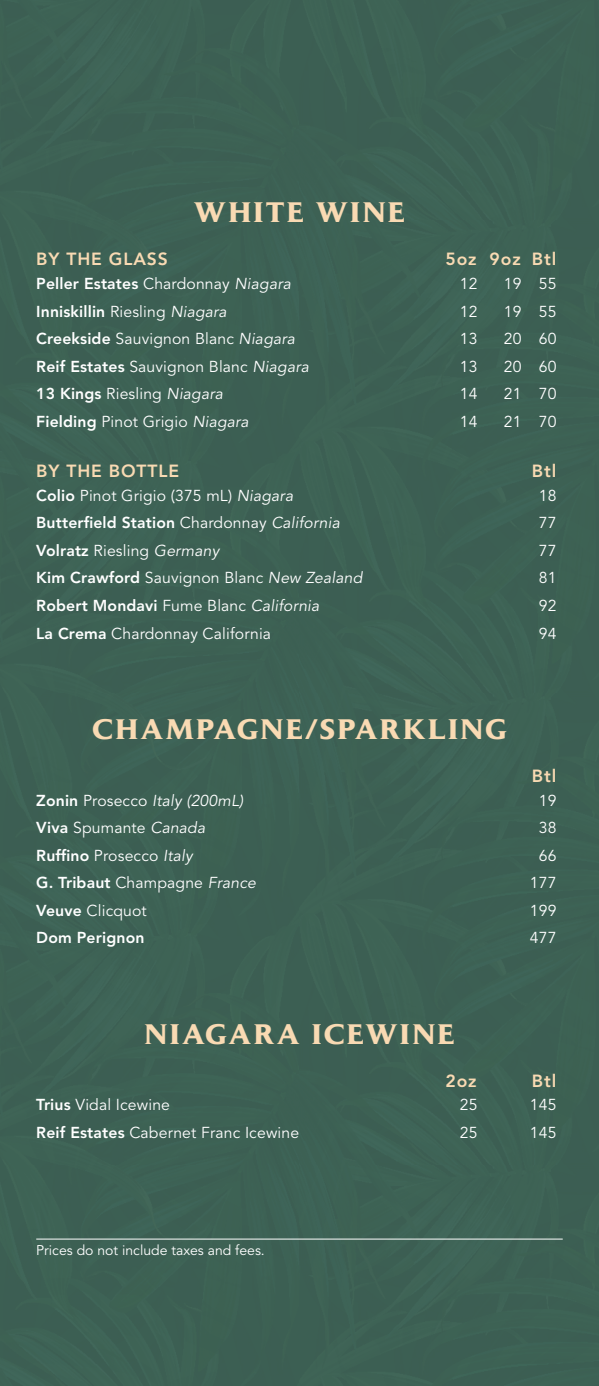
<style>
.page{position:relative;width:599px;height:1386px;background:#fff}
.page>*{position:absolute;margin:0;border:0;box-sizing:border-box;transform-origin:0 0}
.t1{font:700 28px "Daily News BQ";letter-spacing:.09em;color:#f9dab3}
.Subtitle{font:800 17.5px "Avenir LT Std";letter-spacing:.05em;color:#f9dab3}
.Wine_list_item{font:15.75px "Avenir LT Std";letter-spacing:.01em;color:#fff}
.Wine_list_item-2{font:800 15.75px "Avenir LT Std";letter-spacing:.01em;color:#fff}
.Wine_list_item-3{font:italic 15.75px "Avenir LT Std";letter-spacing:.01em;color:#fff}
.Fine_print{font:14px "Avenir LT Std";color:#fff}
.s1{font-weight:400}
.s2{font-weight:400;font-style:italic}
.s3{font-weight:800}
.s4{font-style:italic}
.s5{font-weight:800;font-style:normal}
.s6{font-style:normal}
</style>
<div class="page">
<div style="left:0;top:0;width:598px;height:1386px;background:#3d6154"></div>
<hr style="left:36px;top:1239px;width:526px;height:1px;background:#fff">
<p class="t1" style="left:194px;top:195px;width:212px">WHITE WINE</p>
<p class="Subtitle" style="left:36px;top:249px;width:133px">BY THE GLASS</p>
<p class="Subtitle" style="left:445px;top:249px;width:112px">5oz 9oz Btl</p>
<p class="Wine_list_item-2" style="left:36px;top:274px;width:256px">Peller Estates <span class="s1">Chardonnay</span> <span class="s2">Niagara</span></p>
<p class="Wine_list_item" style="left:459px;top:275px;width:19px">12</p>
<p class="Wine_list_item" style="left:503px;top:275px;width:54px">19 55</p>
<p class="Wine_list_item-2" style="left:36px;top:302px;width:192px">Inniskillin <span class="s1">Riesling</span> <span class="s2">Niagara</span></p>
<p class="Wine_list_item" style="left:459px;top:302px;width:19px">12</p>
<p class="Wine_list_item" style="left:503px;top:302px;width:54px">19 55</p>
<p class="Wine_list_item" style="left:36px;top:330px;width:260px"><span class="s3">Creekside</span> Sauvignon Blanc <span class="s4">Niagara</span></p>
<p class="Wine_list_item" style="left:459px;top:330px;width:19px">13</p>
<p class="Wine_list_item" style="left:503px;top:330px;width:54px">20 60</p>
<p class="Wine_list_item" style="left:36px;top:357px;width:274px"><span class="s3">Reif Estates</span> Sauvignon Blanc <span class="s4">Niagara</span></p>
<p class="Wine_list_item" style="left:459px;top:357px;width:19px">13</p>
<p class="Wine_list_item" style="left:503px;top:357px;width:54px">20 60</p>
<p class="Wine_list_item" style="left:36px;top:385px;width:188px"><span class="s3">13 Kings</span> Riesling <span class="s4">Niagara</span></p>
<p class="Wine_list_item" style="left:459px;top:385px;width:19px">14</p>
<p class="Wine_list_item" style="left:503px;top:385px;width:54px">21 70</p>
<p class="Wine_list_item" style="left:36px;top:412px;width:214px"><span class="s3">Fielding</span> Pinot Grigio <span class="s4">Niagara</span></p>
<p class="Wine_list_item" style="left:459px;top:412px;width:19px">14</p>
<p class="Wine_list_item" style="left:503px;top:412px;width:54px">21 70</p>
<p class="Subtitle" style="left:36px;top:460px;width:144px">BY THE BOTTLE</p>
<p class="Subtitle" style="left:532px;top:460px;width:26px">Btl</p>
<p class="Wine_list_item" style="left:36px;top:486px;width:258px"><span class="s3">Colio</span> Pinot Grigio (375 mL) <span class="s4">Niagara</span></p>
<p class="Wine_list_item" style="left:538px;top:486px;width:19px">18</p>
<p class="Wine_list_item-2" style="left:36px;top:514px;width:305px">Butterfield Station <span class="s1">Chardonnay</span> <span class="s2">California</span></p>
<p class="Wine_list_item" style="left:538px;top:514px;width:19px">77</p>
<p class="Wine_list_item" style="left:36px;top:541px;width:185px"><span class="s3">Volratz</span> Riesling <span class="s4">Germany</span></p>
<p class="Wine_list_item" style="left:538px;top:541px;width:19px">77</p>
<p class="Wine_list_item" style="left:36px;top:569px;width:327px"><span class="s3">Kim Crawford</span> Sauvignon Blanc <span class="s4">New Zealand</span></p>
<p class="Wine_list_item" style="left:538px;top:569px;width:19px">81</p>
<p class="Wine_list_item-2" style="left:36px;top:596px;width:284px">Robert Mondavi <span class="s1">Fume Blanc</span> <span class="s2">California</span></p>
<p class="Wine_list_item" style="left:538px;top:597px;width:19px">92</p>
<p class="Wine_list_item" style="left:36px;top:624px;width:236px"><span class="s3">La Crema</span> Chardonnay California</p>
<p class="Wine_list_item" style="left:538px;top:624px;width:19px">94</p>
<p class="t1" style="left:92px;top:712px;width:416px">CHAMPAGNE/SPARKLING</p>
<p class="Subtitle" style="left:532px;top:765px;width:26px">Btl</p>
<p class="Wine_list_item-3" style="left:36px;top:791px;width:208px"><span class="s5">Zonin</span> <span class="s6">Prosecco</span> Italy (200mL)</p>
<p class="Wine_list_item" style="left:538px;top:791px;width:19px">19</p>
<p class="Wine_list_item" style="left:36px;top:819px;width:170px"><span class="s3">Viva</span> Spumante <span class="s4">Canada</span></p>
<p class="Wine_list_item" style="left:538px;top:819px;width:19px">38</p>
<p class="Wine_list_item" style="left:36px;top:846px;width:158px"><span class="s3">Ruffino</span> Prosecco <span class="s4">Italy</span></p>
<p class="Wine_list_item" style="left:538px;top:846px;width:19px">66</p>
<p class="Wine_list_item-2" style="left:36px;top:874px;width:221px">G. Tribaut <span class="s1">Champagne</span> <span class="s2">France</span></p>
<p class="Wine_list_item" style="left:529px;top:874px;width:28px">177</p>
<p class="Wine_list_item" style="left:36px;top:901px;width:112px"><span class="s3">Veuve</span> Clicquot</p>
<p class="Wine_list_item" style="left:529px;top:901px;width:28px">199</p>
<p class="Wine_list_item-2" style="left:36px;top:929px;width:110px">Dom Perignon</p>
<p class="Wine_list_item" style="left:529px;top:929px;width:28px">477</p>
<p class="t1" style="left:144px;top:1017px;width:311px">NIAGARA ICEWINE</p>
<p class="Subtitle" style="left:445px;top:1070px;width:33px">2oz</p>
<p class="Subtitle" style="left:532px;top:1070px;width:26px">Btl</p>
<p class="Wine_list_item" style="left:36px;top:1096px;width:135px"><span class="s3">Trius</span> Vidal Icewine</p>
<p class="Wine_list_item" style="left:459px;top:1096px;width:19px">25</p>
<p class="Wine_list_item" style="left:529px;top:1096px;width:28px">145</p>
<p class="Wine_list_item" style="left:36px;top:1124px;width:264px"><span class="s3">Reif Estates</span> Cabernet Franc Icewine</p>
<p class="Wine_list_item" style="left:459px;top:1124px;width:19px">25</p>
<p class="Wine_list_item" style="left:529px;top:1124px;width:28px">145</p>
<p class="Fine_print" style="left:36px;top:1242px;width:230px">Prices do not include taxes and fees.</p>
</div>
